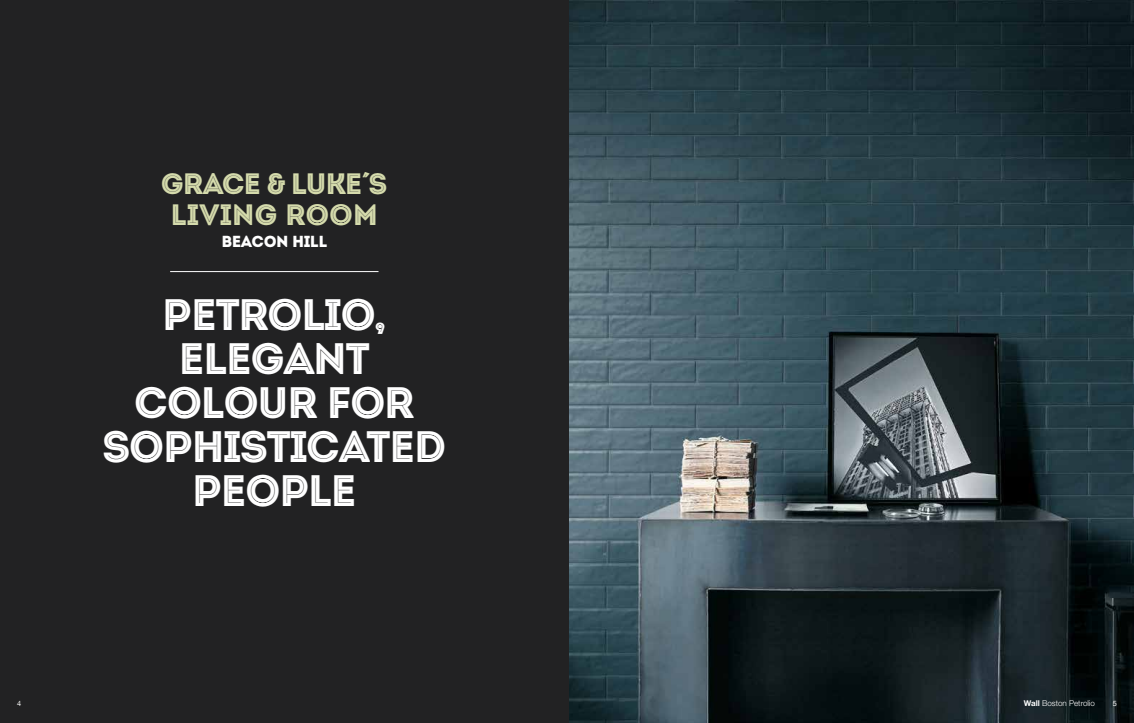
<style>
.page{position:relative;width:1134px;height:723px;background:#fff}
.page>*{position:absolute;margin:0;border:0;box-sizing:border-box;transform-origin:0 0}
.t1{font:44px/44px "Intro Inline";letter-spacing:-.04em;color:#fff;text-align:center}
.t2{font:29.5px/30.4px "Intro Inline";letter-spacing:-.01em;color:#d5dbac;text-align:center}
.t3{font:16px "Intro";letter-spacing:-.03em;color:#fff}
.t4{font:300 8px "Helvetica Neue LT Std";color:#fff}
.t5{font:7.3px "Helvetica Neue LT Com";color:#fff}
.s1{font-weight:700}
</style>
<div class="page">
<img style="left:568px;top:0;width:566px;height:723px">
<div style="left:0;top:0;width:568px;height:723px;background:#222223"></div>
<hr style="left:170px;top:271px;width:208px;height:1px;background:#fff">
<p class="t2" style="left:161px;top:169px;width:228px">GRACE &amp; LUKE´S<br>LIVING ROOM</p>
<p class="t3" style="left:221px;top:232px;width:107px">BEACON HILL</p>
<p class="t1" style="left:102px;top:292px;width:346px">PETROLIO,<br>ELEGANT<br>COLOUR FOR<br>SOPHISTICATED<br>PEOPLE</p>
<p class="t5" style="left:17px;top:699px;width:6px">4</p>
<p class="t4" style="left:1024px;top:698px;width:72px"><span class="s1">Wall</span> Boston Petrolio</p>
<p class="t5" style="left:1113px;top:699px;width:6px">5</p>
</div>
